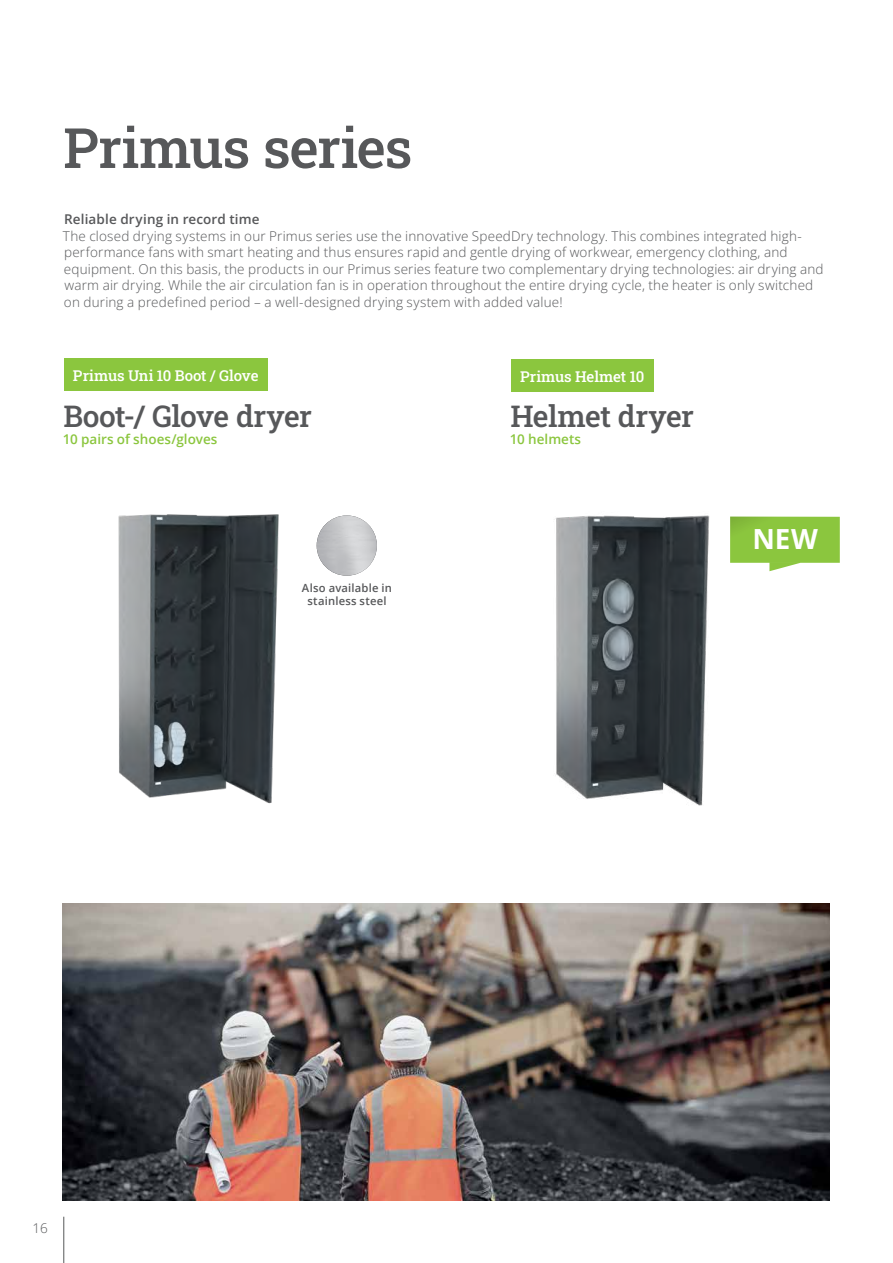
<style>
.page{position:relative;width:893px;height:1263px;background:#fff}
.page>*{position:absolute;margin:0;border:0;box-sizing:border-box;transform-origin:0 0}
.t1{font:55.5px "Roboto Slab";letter-spacing:-.02em;color:#57585a}
.t2{font:30px "Roboto Slab";letter-spacing:-.02em;color:#57585a}
.t3{font:700 27.75px "Open Sans";color:#fff}
.t4{font:15px "Roboto Slab";letter-spacing:-.005em;color:#fff}
.t5{font:13.5px/16.5px "Open Sans";letter-spacing:.01em;color:#57585a}
.t6{font:600 13.5px "Open Sans";color:#8bc63e}
.t7{font:600 11.25px/13.5px "Open Sans";letter-spacing:.02em;color:#57585a;text-align:center}
</style>
<div class="page">
<img style="left:118px;top:514px;width:161px;height:290px">
<img style="left:556px;top:515px;width:154px;height:291px">
<img style="left:62px;top:903px;width:767px;height:297px">
<img style="left:317px;top:515px;width:60px;height:61px;border-radius:30px">
<svg style="left:730px;top:516px;width:110px;height:55px;background:#9bcd59"></svg>
<div style="left:511px;top:359px;width:142px;height:33px;background:#8bc63e"></div>
<div style="left:64px;top:359px;width:204px;height:32px;background:#8bc63e"></div>
<hr style="left:64px;top:1217px;width:1px;height:46px;background:#57585a">
<h1 class="t1" style="left:63px;top:110px;width:351px">Primus series</h1>
<p class="t5" style="left:63px;top:211px;width:762px">Reliable drying in record time<br>The closed drying systems in our Primus series use the innovative SpeedDry technology. This combines integrated high&shy;performance fans with smart heating and thus ensures rapid and gentle drying of workwear, emergency clothing, and equipment. On this basis, the products in our Primus series feature two complementary drying technologies: air drying and warm air drying. While the air circulation fan is in operation throughout the entire drying cycle, the heater is only switched on during a predefined period – a well-designed drying system with added value!</p>
<p class="t4" style="left:73px;top:366px;width:187px">Primus Uni 10 Boot / Glove</p>
<p class="t4" style="left:520px;top:366px;width:126px">Primus Helmet 10</p>
<h2 class="t2" style="left:63px;top:396px;width:250px">Boot-/ Glove dryer</h2>
<p class="t6" style="left:63px;top:429px;width:156px">10 pairs of shoes/gloves</p>
<p class="t7" style="left:302px;top:581px;width:92px">Also available in stainless steel</p>
<h2 class="t2" style="left:511px;top:396px;width:185px">Helmet dryer</h2>
<p class="t6" style="left:510px;top:430px;width:73px">10 helmets</p>
<h3 class="t3" style="left:752px;top:519px;width:67px">NEW</h3>
<p class="t5" style="left:32px;top:1219px;width:17px">16</p>
</div>
